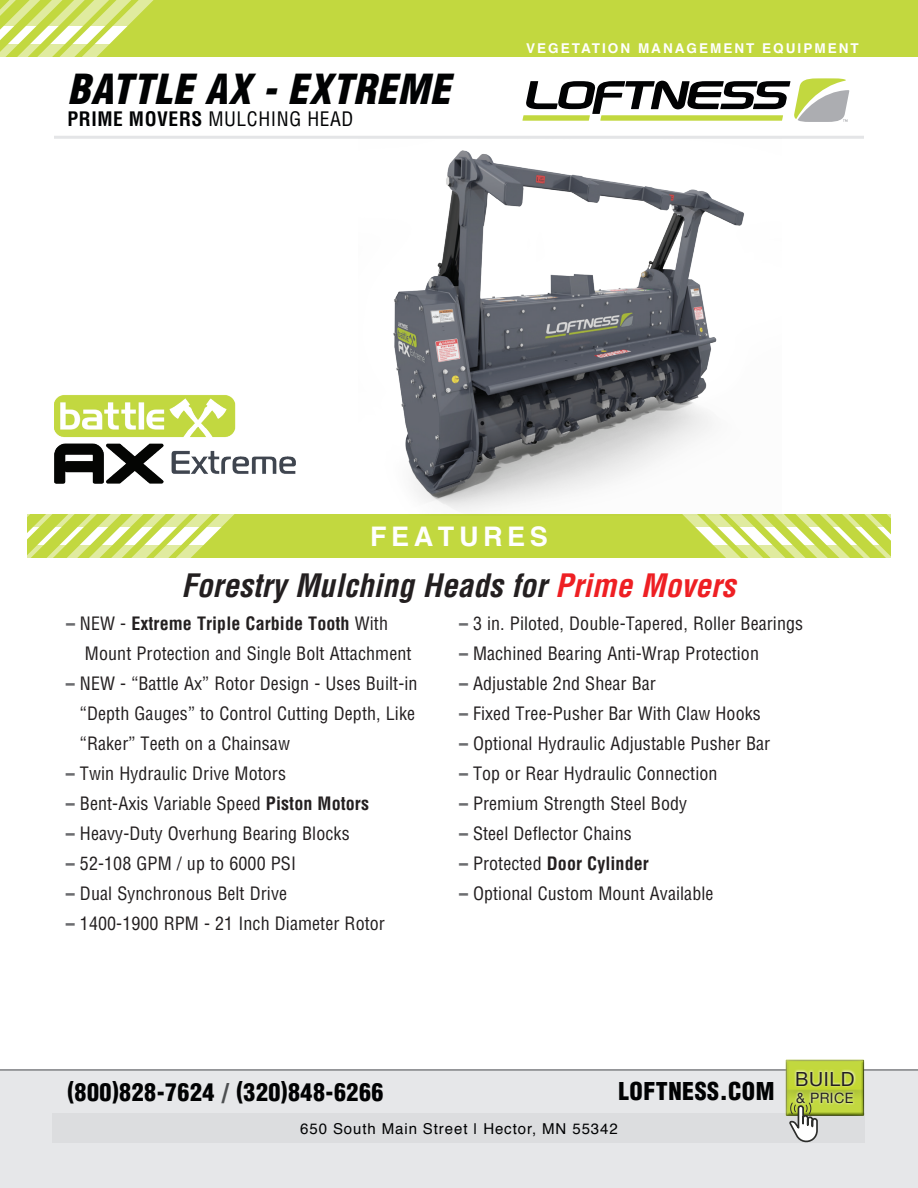
<style>
.page{position:relative;width:918px;height:1188px;background:#fff}
.page>*{position:absolute;margin:0;border:0;box-sizing:border-box;transform-origin:0 0}
.t1{font:italic 900 condensed 40.5px "Helvetica";letter-spacing:.02em;color:#010203}
.t2{font:italic 700 condensed 31.5px "Helvetica";color:#231f20}
.t3{font:700 27px "Helvetica";letter-spacing:.17em;color:#fff}
.t4{font:900 condensed 24px "Helvetica";letter-spacing:.02em;color:#010203}
.t5{font:condensed 19.5px "Helvetica";letter-spacing:.03em;color:#010203}
.t6{font:19.5px "Helvetica Neue";letter-spacing:.03em;color:#231f20}
.t7{font:condensed 18px/30px "Helvetica";letter-spacing:.005em;color:#231f20}
.t8{font:700 condensed 18px "Helvetica";letter-spacing:.005em;color:#231f20}
.t9{font:15px "Helvetica";letter-spacing:.06em;color:#010203}
.t10{font:14.25px "Helvetica Neue";letter-spacing:.03em;color:#231f20}
.t11{font:700 13.5px "Helvetica";letter-spacing:.15em;color:#fff}
.s1{font-weight:700}
.s2{color:#ee1f23}
.s3{font-weight:900;font-stretch:normal;color:#6c6d70}
.s4{font-weight:400}
.s5{color:#4d4f51}
</style>
<div class="page">
<div style="left:0;top:1069px;width:918px;height:119px;background:#e6e7e9"></div>
<div style="left:52px;top:1114px;width:814px;height:29px;background:#dcdddf"></div>
<svg style="left:522px;top:78px;width:327px;height:44px"></svg>
<div style="left:0;top:0;width:918px;height:57px;background:#c2d83f"></div>
<hr style="left:54px;top:136px;width:810px;height:3px;background:#e4e5e7">
<div style="left:27px;top:515px;width:864px;height:43px;background:#c2d83f"></div>
<svg style="left:27px;top:527px;width:195px;height:18px"></svg>
<svg style="left:695px;top:527px;width:196px;height:18px"></svg>
<svg style="left:27px;top:515px;width:864px;height:12px"></svg>
<svg style="left:27px;top:545px;width:864px;height:13px"></svg>
<svg style="left:0;top:26px;width:128px;height:18px"></svg>
<svg style="left:0;top:0;width:154px;height:26px"></svg>
<svg style="left:0;top:44px;width:110px;height:13px"></svg>
<div style="left:783px;top:1059px;width:81px;height:58px;background:#788924;opacity:.75"></div>
<div style="left:794px;top:1069px;width:63px;height:36px;background:#fff;opacity:.89"></div>
<svg style="left:789px;top:1102px;width:30px;height:41px"></svg>
<img style="left:54px;top:395px;width:242px;height:89px">
<img style="left:358px;top:150px;width:423px;height:366px">
<h1 class="t1" style="left:68px;top:63px;width:384px">BATTLE AX - EXTREME</h1>
<p class="t5" style="left:68px;top:107px;width:288px"><span class="s1">PRIME MOVERS</span> MULCHING HEAD</p>
<p class="t11" style="left:526px;top:37px;width:334px">VEGETATION MANAGEMENT EQUIPMENT</p>
<h3 class="t3" style="left:370px;top:515px;width:179px">FEATURES</h3>
<h2 class="t2" style="left:181px;top:565px;width:556px">Forestry Mulching Heads for <span class="s2">Prime Movers</span></h2>
<p class="t7" style="left:85px;top:609px;width:328px;text-indent:-19px"><span class="s3">–</span> NEW - <span class="s1">Extreme Triple Carbide Tooth</span> With<br>Mount Protection and Single Bolt Attachment</p>
<p class="t7" style="left:80px;top:669px;width:339px;text-indent:-14px"><span class="s3">–</span> NEW - “Battle Ax” Rotor Design - Uses Built-in “Depth Gauges” to Control Cutting Depth, Like “Raker” Teeth on a Chainsaw</p>
<p class="t7" style="left:66px;top:759px;width:222px"><span class="s3">–</span> Twin Hydraulic Drive Motors</p>
<p class="t7" style="left:66px;top:789px;width:305px"><span class="s3">–</span> Bent-Axis Variable Speed <span class="s1">Piston Motors</span></p>
<p class="t7" style="left:66px;top:819px;width:285px"><span class="s3">–</span> Heavy-Duty Overhung Bearing Blocks</p>
<p class="t7" style="left:66px;top:849px;width:232px"><span class="s3">–</span> 52-108 GPM / up to 6000 PSI</p>
<p class="t7" style="left:66px;top:879px;width:223px"><span class="s3">–</span> Dual Synchronous Belt Drive</p>
<p class="t7" style="left:66px;top:909px;width:320px"><span class="s3">–</span> 1400-1900 RPM - 21 Inch Diameter Rotor</p>
<p class="t7" style="left:459px;top:609px;width:346px"><span class="s3">–</span> 3 in. Piloted, Double-Tapered, Roller Bearings</p>
<p class="t7" style="left:459px;top:639px;width:301px"><span class="s3">–</span> Machined Bearing Anti-Wrap Protection</p>
<p class="t7" style="left:459px;top:669px;width:198px"><span class="s3">–</span> Adjustable 2nd Shear Bar</p>
<p class="t7" style="left:459px;top:699px;width:303px"><span class="s3">–</span> Fixed Tree-Pusher Bar With Claw Hooks</p>
<p class="t7" style="left:459px;top:729px;width:313px"><span class="s3">–</span> Optional Hydraulic Adjustable Pusher Bar</p>
<p class="t7" style="left:459px;top:759px;width:260px"><span class="s3">–</span> Top or Rear Hydraulic Connection</p>
<p class="t7" style="left:459px;top:789px;width:230px"><span class="s3">–</span> Premium Strength Steel Body</p>
<p class="t7" style="left:459px;top:819px;width:174px"><span class="s3">–</span> Steel Deflector Chains</p>
<p class="t8" style="left:459px;top:852px;width:191px"><span class="s3">–</span> <span class="s4">Protected</span> Door Cylinder</p>
<p class="t7" style="left:459px;top:879px;width:256px"><span class="s3">–</span> Optional Custom Mount Available</p>
<h3 class="t4" style="left:68px;top:1077px;width:317px">(800)828-7624 <span class="s5">/</span> (320)848-6266</h3>
<h3 class="t4" style="left:619px;top:1076px;width:157px">LOFTNESS.COM</h3>
<p class="t6" style="left:795px;top:1065px;width:61px">BUILD</p>
<p class="t10" style="left:796px;top:1087px;width:59px">&amp; PRICE</p>
<p class="t9" style="left:300px;top:1117px;width:319px">650 South Main Street | Hector, MN 55342</p>
</div>
